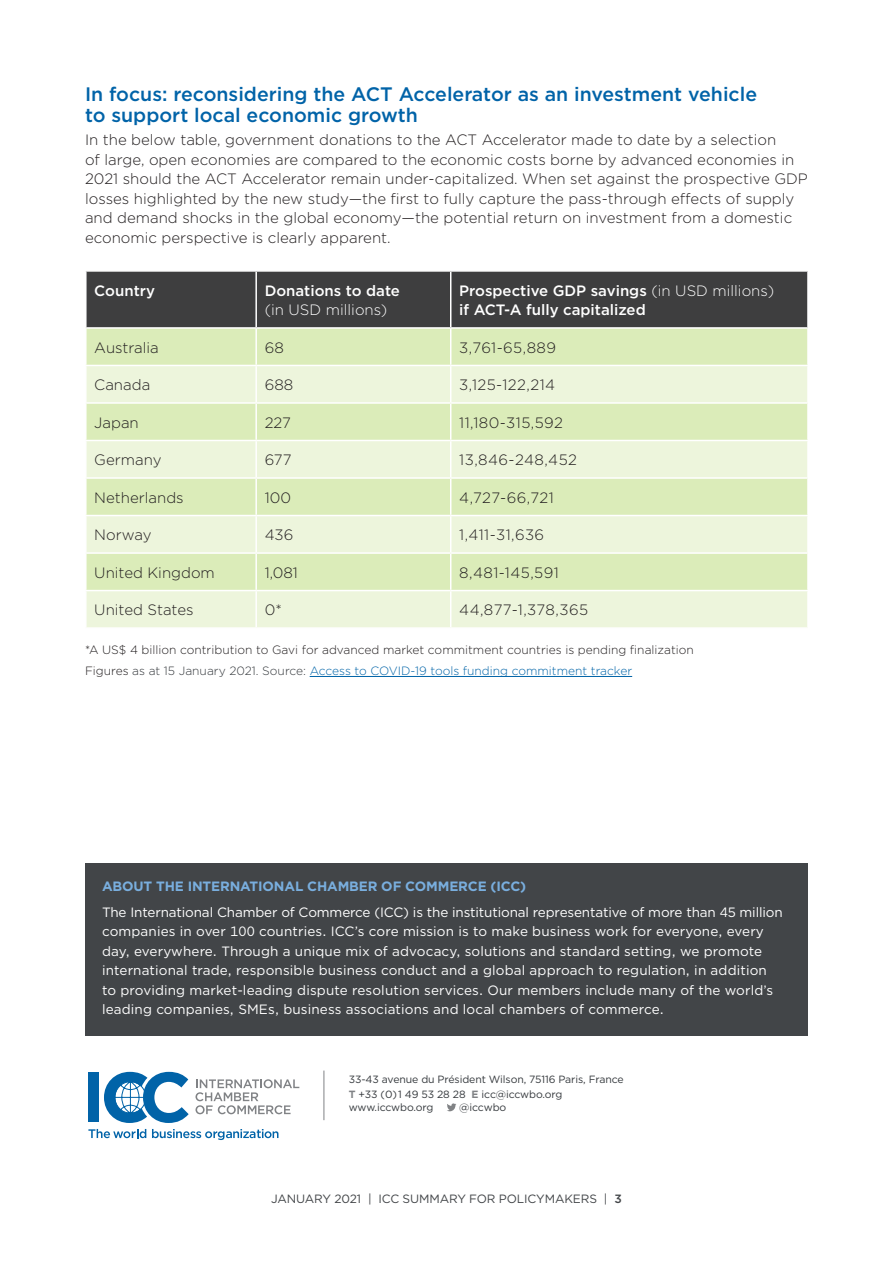
<style>
.page{position:relative;width:893px;height:1263px;background:#fff}
.page>*{position:absolute;margin:0;border:0;box-sizing:border-box;transform-origin:0 0}
.Sub_02{font:500 19.5px/21px "Gotham";color:#0163a8}
.body_text{font:300 15px/19.5px "Gotham";color:#231f20}
.body_text-2{font:500 15px/19.5px "Gotham";color:#fff}
.body_text-3{font:300 15px "Gotham";letter-spacing:.03em;color:#231f20}
.t1{font:13.5px/19.5px "Gotham";letter-spacing:.01em;color:#fff}
.t2{font:700 13.5px "Gotham";letter-spacing:-.01em;color:#79aede}
.Footnote{font:300 12px "Gotham";color:#231f20}
.Footnote-2{font:300 12px "Gotham";color:#0064a8}
.t3{font:12px "Gotham";letter-spacing:-.01em;color:#424548}
.t4{font:10.5px/15px "Gotham";letter-spacing:-.01em;color:#35393d}
.s1{font-weight:300}
.s2{color:#231f20}
.s3{color:#35393d}
.s4{font-weight:700;color:#808285}
.s5{font-weight:500}
</style>
<div class="page">
<div style="left:85px;top:863px;width:723px;height:173px;background:#424548"></div>
<svg style="left:447px;top:1103px;width:9px;height:8px"></svg>
<hr style="left:324px;top:1070px;width:1px;height:50px;background:#808285">
<div style="left:88px;top:1073px;width:11px;height:49px;background:#0163a8"></div>
<svg style="left:104px;top:1072px;width:85px;height:51px"></svg>
<svg style="left:195px;top:1079px;width:104px;height:35px"></svg>
<svg style="left:88px;top:1129px;width:58px;height:9px"></svg>
<svg style="left:152px;top:1129px;width:126px;height:11px"></svg>
<hr style="left:310px;top:676px;width:322px;height:1px;background:#0163a8">
<div style="left:87px;top:272px;width:720px;height:55px;background:#3e3e3f"></div>
<div style="left:87px;top:329px;width:720px;height:36px;background:#dbecb9"></div>
<svg style="left:87px;top:366px;width:720px;height:261px;background:#e5f1cd"></svg>
<hr style="left:255px;top:272px;width:2px;height:55px;background:#fff">
<hr style="left:450px;top:272px;width:1px;height:55px;background:#fff">
<hr style="left:255px;top:329px;width:2px;height:36px;background:#fff">
<hr style="left:450px;top:329px;width:1px;height:36px;background:#fff">
<hr style="left:255px;top:366px;width:2px;height:36px;background:#fff">
<hr style="left:450px;top:366px;width:1px;height:36px;background:#fff">
<hr style="left:85px;top:402px;width:171px;height:2px;background:#fff">
<hr style="left:256px;top:402px;width:195px;height:2px;background:#fff">
<hr style="left:255px;top:404px;width:2px;height:36px;background:#fff">
<hr style="left:451px;top:402px;width:358px;height:2px;background:#fff">
<hr style="left:450px;top:404px;width:1px;height:36px;background:#fff">
<hr style="left:85px;top:440px;width:171px;height:1px;background:#fff">
<hr style="left:256px;top:440px;width:195px;height:1px;background:#fff">
<hr style="left:255px;top:441px;width:2px;height:36px;background:#fff">
<hr style="left:451px;top:440px;width:358px;height:1px;background:#fff">
<hr style="left:450px;top:441px;width:1px;height:36px;background:#fff">
<hr style="left:85px;top:477px;width:171px;height:2px;background:#fff">
<hr style="left:256px;top:477px;width:195px;height:2px;background:#fff">
<hr style="left:255px;top:479px;width:2px;height:36px;background:#fff">
<hr style="left:451px;top:477px;width:358px;height:2px;background:#fff">
<hr style="left:450px;top:479px;width:1px;height:36px;background:#fff">
<hr style="left:85px;top:515px;width:171px;height:1px;background:#fff">
<hr style="left:256px;top:515px;width:195px;height:1px;background:#fff">
<hr style="left:255px;top:516px;width:2px;height:36px;background:#fff">
<hr style="left:451px;top:515px;width:358px;height:1px;background:#fff">
<hr style="left:450px;top:516px;width:1px;height:36px;background:#fff">
<hr style="left:85px;top:552px;width:171px;height:2px;background:#fff">
<hr style="left:256px;top:552px;width:195px;height:2px;background:#fff">
<hr style="left:255px;top:554px;width:2px;height:36px;background:#fff">
<hr style="left:451px;top:552px;width:358px;height:2px;background:#fff">
<hr style="left:450px;top:554px;width:1px;height:36px;background:#fff">
<hr style="left:85px;top:590px;width:171px;height:1px;background:#fff">
<hr style="left:256px;top:590px;width:195px;height:1px;background:#fff">
<hr style="left:255px;top:591px;width:2px;height:36px;background:#fff">
<hr style="left:451px;top:590px;width:358px;height:1px;background:#fff">
<hr style="left:450px;top:591px;width:1px;height:36px;background:#fff">
<p class="Sub_02" style="left:85px;top:83px;width:674px">In focus: reconsidering the ACT Accelerator as an investment vehicle to support local economic growth</p>
<p class="body_text" style="left:85px;top:130px;width:724px">In the below table, government donations to the ACT Accelerator made to date by a selection<br>of large, open economies are compared to the economic costs borne by advanced economies in 2021 should the ACT Accelerator remain under-capitalized. When set against the prospective GDP losses highlighted by the new study—the first to fully capture the pass-through effects of supply and demand shocks in the global economy—the potential return on investment from a domestic economic perspective is clearly apparent.</p>
<p class="body_text-2" style="left:94px;top:280px;width:62px">Country</p>
<p class="body_text-2" style="left:265px;top:280px;width:137px">Donations to date <span class="s1">(in USD millions)</span></p>
<p class="body_text-2" style="left:459px;top:280px;width:316px">Prospective GDP savings <span class="s1">(in USD millions) </span>if ACT-A fully capitalized</p>
<p class="body_text" style="left:94px;top:337px;width:66px">Australia</p>
<p class="body_text" style="left:265px;top:337px;width:21px">68</p>
<p class="body_text" style="left:459px;top:337px;width:98px">3,761-65,889</p>
<p class="body_text" style="left:94px;top:375px;width:57px">Canada</p>
<p class="body_text" style="left:265px;top:375px;width:30px">688</p>
<p class="body_text-3" style="left:459px;top:375px;width:97px">3,125-122,214</p>
<p class="body_text" style="left:94px;top:412px;width:46px">Japan</p>
<p class="body_text" style="left:265px;top:412px;width:28px">227</p>
<p class="body_text-3" style="left:459px;top:413px;width:105px">11,180-315,592</p>
<p class="body_text" style="left:94px;top:450px;width:69px">Germany</p>
<p class="body_text" style="left:265px;top:450px;width:28px">677</p>
<p class="body_text-3" style="left:459px;top:450px;width:119px">13,846-248,452</p>
<p class="body_text" style="left:94px;top:487px;width:91px">Netherlands</p>
<p class="body_text" style="left:265px;top:487px;width:28px">100</p>
<p class="body_text" style="left:459px;top:487px;width:96px">4,727-66,721</p>
<p class="body_text" style="left:94px;top:525px;width:59px">Norway</p>
<p class="body_text" style="left:265px;top:525px;width:30px">436</p>
<p class="body_text" style="left:459px;top:525px;width:86px">1,411-31,636</p>
<p class="body_text" style="left:94px;top:562px;width:122px">United Kingdom</p>
<p class="body_text" style="left:265px;top:562px;width:35px">1,081</p>
<p class="body_text-3" style="left:459px;top:563px;width:101px">8,481-145,591</p>
<p class="body_text" style="left:94px;top:600px;width:101px">United States</p>
<p class="body_text" style="left:265px;top:600px;width:19px">0*</p>
<p class="body_text-3" style="left:459px;top:600px;width:130px">44,877-1,378,365</p>
<p class="Footnote" style="left:85px;top:642px;width:610px">*A US$ 4 billion contribution to Gavi for advanced market commitment countries is pending finalization</p>
<p class="Footnote-2" style="left:85px;top:663px;width:549px"><span class="s2">Figures</span> <span class="s3">as at 15 January 2021. Source:</span> Access to COVID-19 tools funding commitment tracker</p>
<p class="t2" style="left:102px;top:877px;width:426px">ABOUT THE INTERNATIONAL CHAMBER OF COMMERCE (ICC)</p>
<p class="t1" style="left:102px;top:902px;width:682px">The International Chamber of Commerce (ICC) is the institutional representative of more than 45 million companies in over 100 countries. ICC’s core mission is to make business work for everyone, every day, everywhere. Through a unique mix of advocacy, solutions and standard setting, we promote international trade, responsible business conduct and a global approach to regulation, in addition to providing market-leading dispute resolution services. Our members include many of the world’s leading companies, SMEs, business associations and local chambers of commerce.</p>
<p class="t4" style="left:349px;top:1071px;width:276px">33-43 avenue du Président Wilson, 75116 Paris, France<br><span class="s4">T</span> +33 (0) 1 49 53 28 28 <span class="s4">E</span> icc@iccwbo.org</p>
<p class="t4" style="left:349px;top:1100px;width:86px">www.iccwbo.org</p>
<p class="t4" style="left:459px;top:1100px;width:48px">@iccwbo</p>
<p class="t3" style="left:271px;top:1191px;width:352px">JANUARY 2021 | ICC SUMMARY FOR POLICYMAKERS | <span class="s5">3</span></p>
</div>
